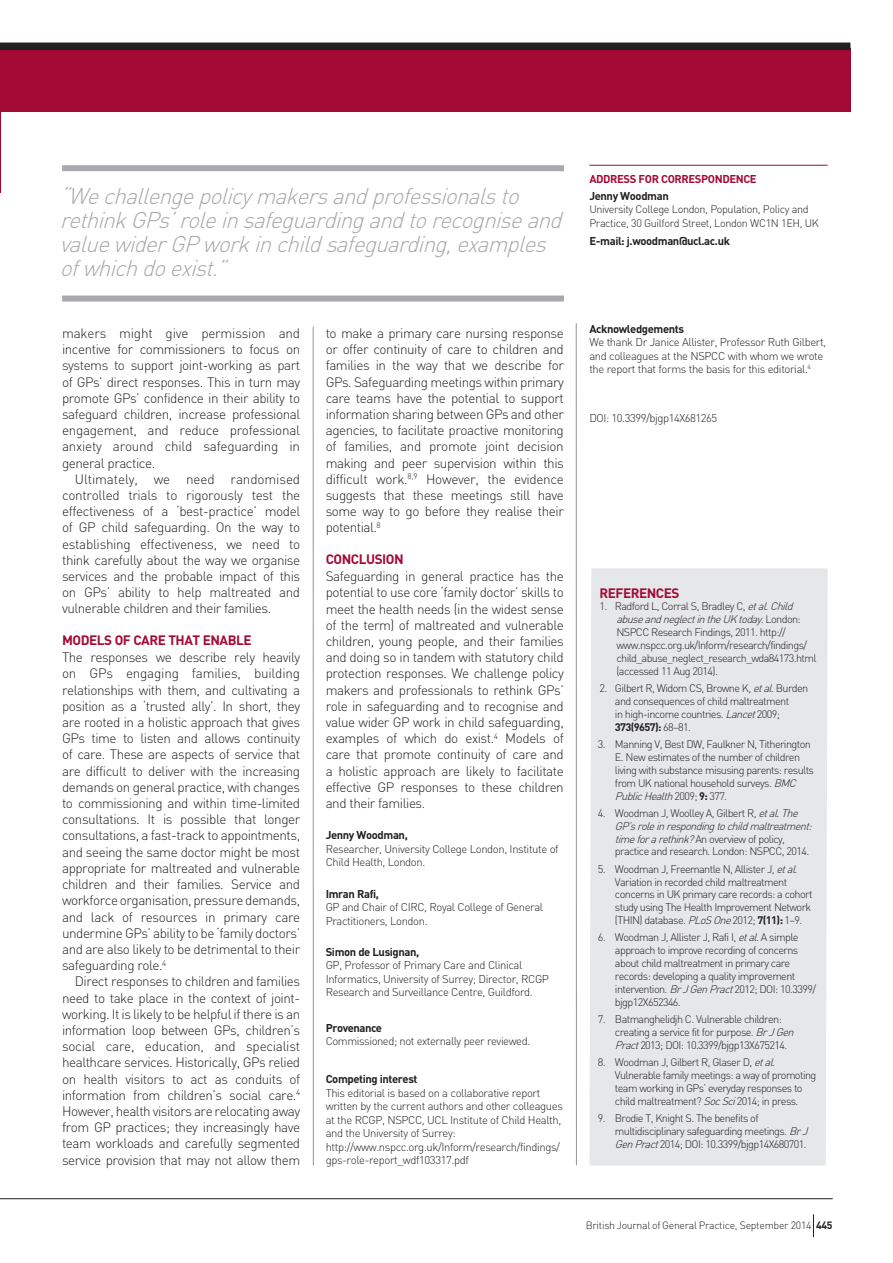
<style>
.page{position:relative;width:893px;height:1263px;background:#fff}
.page>*{position:absolute;margin:0;border:0;box-sizing:border-box;transform-origin:0 0}
.t1{font:italic 300 22.5px/24px "DIN";color:#a8a9ad}
.t2{font:300 13.5px/16.2px "DIN";letter-spacing:-.035em;color:#231f20;text-align:justify}
.t3{font:700 13.5px "DIN";letter-spacing:-.035em;color:#a30a34}
.t4{font:700 13.5px "DIN";letter-spacing:.07em;color:#a30a34}
.t5{font:300 11.25px/13.5px "DIN";letter-spacing:-.035em;color:#231f20}
.t6{font:700 11.25px "DIN";letter-spacing:-.035em;color:#231f20}
.t7{font:700 11.25px "DIN";letter-spacing:-.035em;color:#a30a34}
.t8{font:300 10.8px/12.9px "DIN";letter-spacing:-.055em;color:#231f20}
.t9{font:300 10.8px/13.5px "DIN";letter-spacing:-.035em;color:#231f20}
.t10{font:300 10.5px "DIN";letter-spacing:-.025em;color:#231f20}
.s1{font-style:italic}
.s2{font-weight:700}
</style>
<div class="page">
<hr style="left:313px;top:327px;width:1px;height:838px;background:#939598">
<div style="left:589px;top:568px;width:239px;height:597px;background:#e6e7e9"></div>
<hr style="left:589px;top:165px;width:239px;height:1px;background:#a30a34">
<hr style="left:0;top:1198px;width:833px;height:1px;background:#231f20">
<svg style="left:813px;top:1214px;width:1px;height:23px"></svg>
<div style="left:0;top:48px;width:850px;height:64px;background:#a30a34"></div>
<div style="left:62px;top:165px;width:502px;height:6px;background:#a8a9ad"></div>
<div style="left:62px;top:296px;width:502px;height:6px;background:#a8a9ad"></div>
<div style="left:0;top:43px;width:850px;height:7px;background:#231f20"></div>
<hr style="left:576px;top:323px;width:1px;height:842px;background:#939598">
<h1 class="t1" style="left:60px;top:183px;width:510px">“Wechallengepolicymakersandprofessionalsto rethinkGPs’roleinsafeguardingandtorecogniseand valuewiderGPworkinchildsafeguarding,examples ofwhichdoexist.”</h1>
<p class="t2" style="left:62px;top:325px;width:240px">makers might give permission and incentive for commissioners to focus on systems to support joint-working as part of GPs’ direct responses. This in turn may promote GPs’ confidence in their ability to safeguard children, increase professional engagement, and reduce professional anxiety around child safeguarding in general practice.</p>
<p class="t2" style="left:62px;top:471px;width:240px;text-indent:13px">Ultimately, we need randomised controlled trials to rigorously test the effectiveness of a ‘best-practice’ model of GP child safeguarding. On the way to establishing effectiveness, we need to think carefully about the way we organise services and the probable impact of this on GPs’ ability to help maltreated and vulnerable children and their families.</p>
<p class="t3" style="left:62px;top:631px;width:10px">Mod</p>
<p class="t4" style="left:89px;top:631px;width:164px">els of care that enable</p>
<p class="t2" style="left:62px;top:649px;width:240px">The responses we describe rely heavily on GPs engaging families, building relationships with them, and cultivating a position as a ‘trusted ally’. In short, they are rooted in a holistic approach that gives GPs time to listen and allows continuity of care. These are aspects of service that are difficult to deliver with the increasing demands on general practice, with changes to commissioning and within time-limited consultations. It is possible that longer consultations, a fast-track to appointments, and seeing the same doctor might be most appropriate for maltreated and vulnerable children and their families. Service and workforce organisation, pressure demands, and lack of resources in primary care undermine GPs’ ability to be ‘family doctors’ and are also likely to be detrimental to their safeguarding role.<sup>4</sup></p>
<p class="t2" style="left:62px;top:973px;width:240px;text-indent:13px">Direct responses to children and families need to take place in the context of joint&shy;working. It is likely to be helpful if there is an information loop between GPs, children’s social care, education, and specialist healthcare services. Historically, GPs relied on health visitors to act as conduits of information from children’s social care.<sup>4<br></sup>However, health visitors are relocating away from GP practices; they increasingly have team workloads and carefully segmented service provision that may not allow them</p>
<p class="t2" style="left:326px;top:325px;width:240px">to make a primary care nursing response or offer continuity of care to children and families in the way that we describe for GPs. Safeguarding meetings within primary care teams have the potential to support information sharing between GPs and other agencies, to facilitate proactive monitoring of families, and promote joint decision making and peer supervision within this difficult work.<sup>8,9</sup> However, the evidence suggests that these meetings still have some way to go before they realise their potential.<sup>8</sup></p>
<p class="t3" style="left:326px;top:550px;width:18px">Conc</p>
<p class="t3" style="left:359px;top:550px;width:31px">lusion</p>
<p class="t2" style="left:326px;top:568px;width:240px">Safeguarding in general practice has the potential to use core ‘family doctor’ skills to meet the health needs (in the widest sense of the term) of maltreated and vulnerable children, young people, and their families and doing so in tandem with statutory child protection responses. We challenge policy makers and professionals to rethink GPs’ role in safeguarding and to recognise and value wider GP work in child safeguarding, examples of which do exist.<sup>4</sup> Models of care that promote continuity of care and a holistic approach are likely to facilitate effective GP responses to these children and their families.</p>
<p class="t6" style="left:326px;top:828px;width:84px">Jenny Woodman,</p>
<p class="t5" style="left:326px;top:842px;width:234px">Researcher, University College London, Institute of<br>Child Health, London.</p>
<p class="t6" style="left:326px;top:886px;width:55px">Imran Rafi,</p>
<p class="t5" style="left:326px;top:900px;width:219px">GP and Chair of CIRC, Royal College of General<br>Practitioners, London.</p>
<p class="t6" style="left:326px;top:944px;width:95px">Simon de Lusignan,</p>
<p class="t5" style="left:326px;top:958px;width:225px">GP, Professor of Primary Care and Clinical<br>Informatics, University of Surrey; Director, RCGP<br>Research and Surveillance Centre, Guildford.</p>
<p class="t6" style="left:326px;top:1020px;width:58px">Provenance</p>
<p class="t5" style="left:326px;top:1034px;width:206px">Commissioned; not externally peer reviewed.</p>
<p class="t6" style="left:326px;top:1072px;width:93px">Competing interest</p>
<p class="t5" style="left:326px;top:1086px;width:239px">This editorial is based on a collaborative report written by the current authors and other colleagues at the RCGP, NSPCC, UCL Institute of Child Health, and the University of Surrey: http://www.nspcc.org.uk/Inform/research/findings/ gps-role-report_wdf103317.pdf</p>
<p class="t7" style="left:589px;top:171px;width:35px">ADDRESS</p>
<p class="t7" style="left:639px;top:171px;width:118px">FOR CORRESPONDENCE</p>
<p class="t6" style="left:589px;top:189px;width:81px">Jenny Woodman</p>
<p class="t9" style="left:589px;top:203px;width:231px">University College London, Population, Policy and<br>Practice, 30 Guilford Street, London WC1N 1EH, UK</p>
<p class="t6" style="left:589px;top:233px;width:142px">E-mail: j.woodman@ucl.ac.uk</p>
<p class="t6" style="left:589px;top:321px;width:96px">Acknowledgements</p>
<p class="t5" style="left:589px;top:335px;width:238px">We thank Dr Janice Allister, Professor Ruth Gilbert, and colleagues at the NSPCC with whom we wrote the report that forms the basis for this editorial.<sup>4</sup></p>
<p class="t5" style="left:589px;top:411px;width:129px">DOI: 10.3399/bjgp14X681265</p>
<p class="t3" style="left:599px;top:584px;width:81px">REFERENCEs</p>
<p class="t8" style="left:616px;top:600px;width:202px;text-indent:-17px">1. Radford L, Corral S, Bradley C, <span class="s1">etal</span>. <span class="s1">Child abuseandneglectintheUKtoday.</span>L o n d o n :<br>NSPCC Research Findings, 2011. http:// www.nspcc.org.uk/Inform/research/findings/ child_abuse_neglect_research_wda84173.html (accessed 11 Aug 2014).</p>
<p class="t8" style="left:615px;top:682px;width:195px;text-indent:-16px">2. Gilbert R, Widom CS, Browne K, <span class="s1">etal</span>. Burden and consequences of child maltreatment<br>in high-income countries. <span class="s1">Lancet</span>2009; <span class="s2">373(9657):</span> 68–81.</p>
<p class="t8" style="left:615px;top:737px;width:201px;text-indent:-17px">3. Manning V, Best DW, Faulkner N, Titherington E. New estimates of the number of children living with substance misusing parents: results from UK national household surveys. <span class="s1">BMC PublicHealth</span>2 0 0 9 ; <span class="s2">9 :</span> 3 7 7 .</p>
<p class="t8" style="left:615px;top:806px;width:202px;text-indent:-17px">4. Woodman J, Woolley A, Gilbert R, <span class="s1">etal</span>. <span class="s1">The GP’sroleinrespondingtochildmaltreatment: timeforarethink?</span>An overview of policy, practice and research. London: NSPCC, 2014.</p>
<p class="t8" style="left:615px;top:862px;width:199px;text-indent:-17px">5. Woodman J, Freemantle N, Allister J, <span class="s1">etal</span>.<br>Variation in recorded child maltreatment concerns in UK primary care records: a cohort study using The Health Improvement Network (THIN) database. <span class="s1">PLoSOne</span>2012; <span class="s2">7(11):</span> 1–9.</p>
<p class="t8" style="left:615px;top:931px;width:203px;text-indent:-17px">6. Woodman J, Allister J, Rafi I, <span class="s1">etal</span>. A simple approach to improve recording of concerns about child maltreatment in primary care records: developing a quality improvement intervention. <span class="s1">BrJGenPract</span>2012; DOI: 10.3399/ bjgp12X652346.</p>
<p class="t8" style="left:615px;top:1012px;width:184px;text-indent:-17px">7. Batmanghelidjh C. Vulnerable children: creating a service fit for purpose. <span class="s1">BrJGen<br>Pract</span>2013; DOI: 10.3399/bjgp13X675214.</p>
<p class="t8" style="left:615px;top:1055px;width:203px;text-indent:-17px">8. Woodman J, Gilbert R, Glaser D, <span class="s1">etal</span>.<br>Vulnerable family meetings: a way of promoting team working in GPs’ everyday responses to child maltreatment? <span class="s1">SocSci</span>2014; in press.</p>
<p class="t8" style="left:615px;top:1111px;width:197px;text-indent:-17px">9. Brodie T, Knight S. The benefits of multidisciplinary safeguarding meetings. <span class="s1">BrJ<br>GenPract</span>2014; DOI: 10.3399/bjgp14X680701.</p>
<p class="t10" style="left:586px;top:1219px;width:248px">British Journal of General Practice, September 2014 <span class="s2">445</span></p>
</div>
